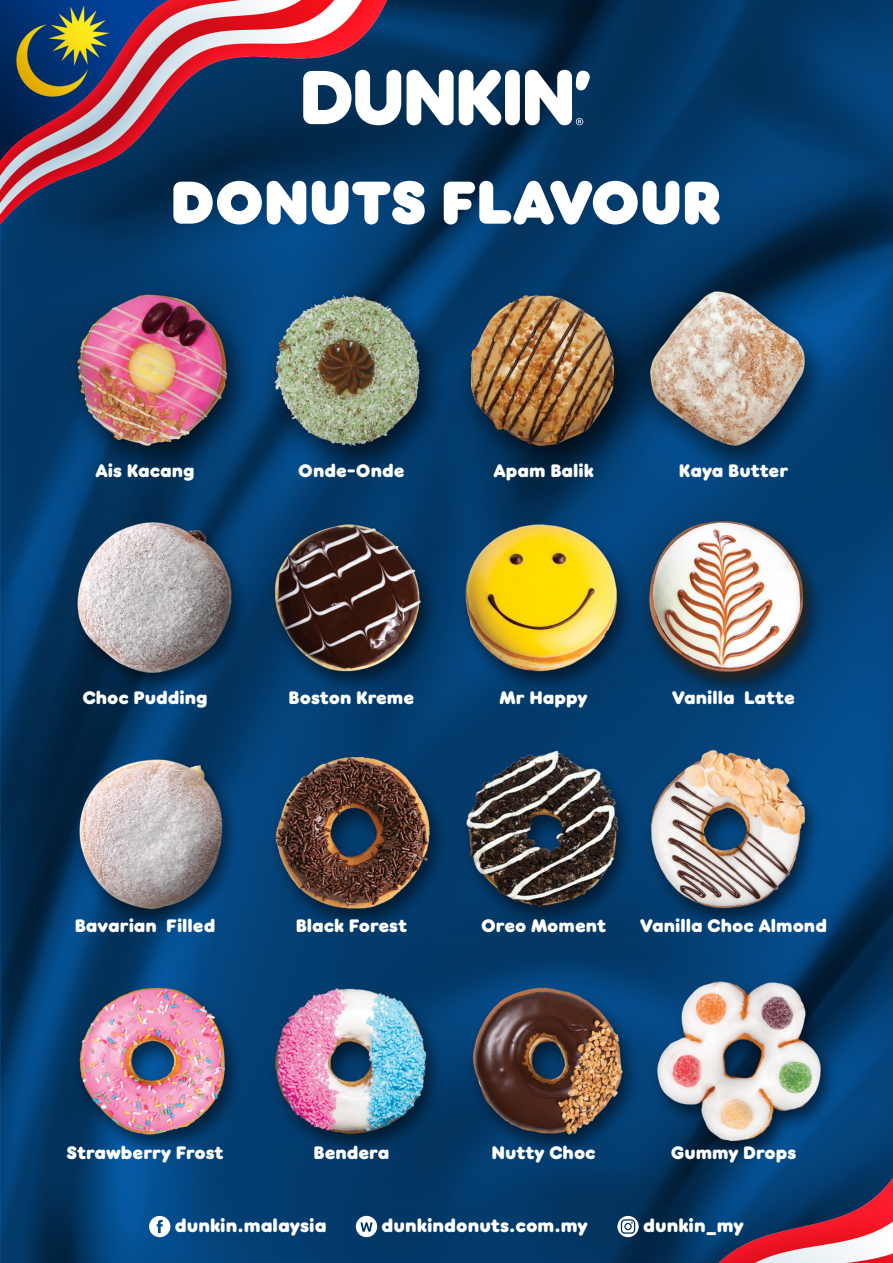
<style>
.page{position:relative;width:893px;height:1263px;background:#fff}
.page>*{position:absolute;margin:0;border:0;box-sizing:border-box;transform-origin:0 0}
.t1{font:60px "Dunkin Sans Display";color:#fff}
.t2{font:800 18.45px "Dunkin Sans";color:#fff}
.t3{font:800 18px "Dunkin Sans";color:#fff}
</style>
<div class="page">
<img style="left:0;top:0;width:893px;height:1263px">
<svg style="left:149px;top:1216px;width:21px;height:21px"></svg>
<svg style="left:356px;top:1216px;width:21px;height:21px"></svg>
<svg style="left:617px;top:1216px;width:22px;height:21px"></svg>
<svg style="left:303px;top:70px;width:98px;height:55px"></svg>
<div style="left:505px;top:70px;width:15px;height:55px;background:#fff;border-radius:7px"></div>
<svg style="left:407px;top:70px;width:94px;height:55px"></svg>
<svg style="left:525px;top:70px;width:65px;height:55px"></svg>
<h1 class="t1" style="left:171px;top:161px;width:552px">DONUTS FLAVOUR</h1>
<p class="t3" style="left:95px;top:458px;width:101px">Ais Kacang</p>
<p class="t3" style="left:298px;top:458px;width:108px">Onde-Onde</p>
<p class="t3" style="left:493px;top:458px;width:102px">Apam Balik</p>
<p class="t3" style="left:679px;top:458px;width:111px">Kaya Butter</p>
<p class="t3" style="left:82px;top:685px;width:127px">Choc Pudding</p>
<p class="t3" style="left:289px;top:685px;width:127px">Boston Kreme</p>
<p class="t3" style="left:500px;top:685px;width:90px">Mr Happy</p>
<p class="t3" style="left:672px;top:685px;width:124px">Vanilla Latte</p>
<p class="t3" style="left:75px;top:913px;width:142px">Bavarian Filled</p>
<p class="t3" style="left:296px;top:913px;width:113px">Black Forest</p>
<p class="t3" style="left:481px;top:913px;width:126px">Oreo Moment</p>
<p class="t3" style="left:640px;top:913px;width:188px">Vanilla Choc Almond</p>
<p class="t3" style="left:67px;top:1140px;width:159px">Strawberry Frost</p>
<p class="t3" style="left:313px;top:1140px;width:77px">Bendera</p>
<p class="t3" style="left:492px;top:1140px;width:106px">Nutty Choc</p>
<p class="t3" style="left:671px;top:1140px;width:127px">Gummy Drops</p>
<p class="t2" style="left:175px;top:1213px;width:153px">dunkin.malaysia</p>
<p class="t2" style="left:382px;top:1213px;width:208px">dunkindonuts.com.my</p>
<p class="t2" style="left:643px;top:1213px;width:102px">dunkin_my</p>
</div>
